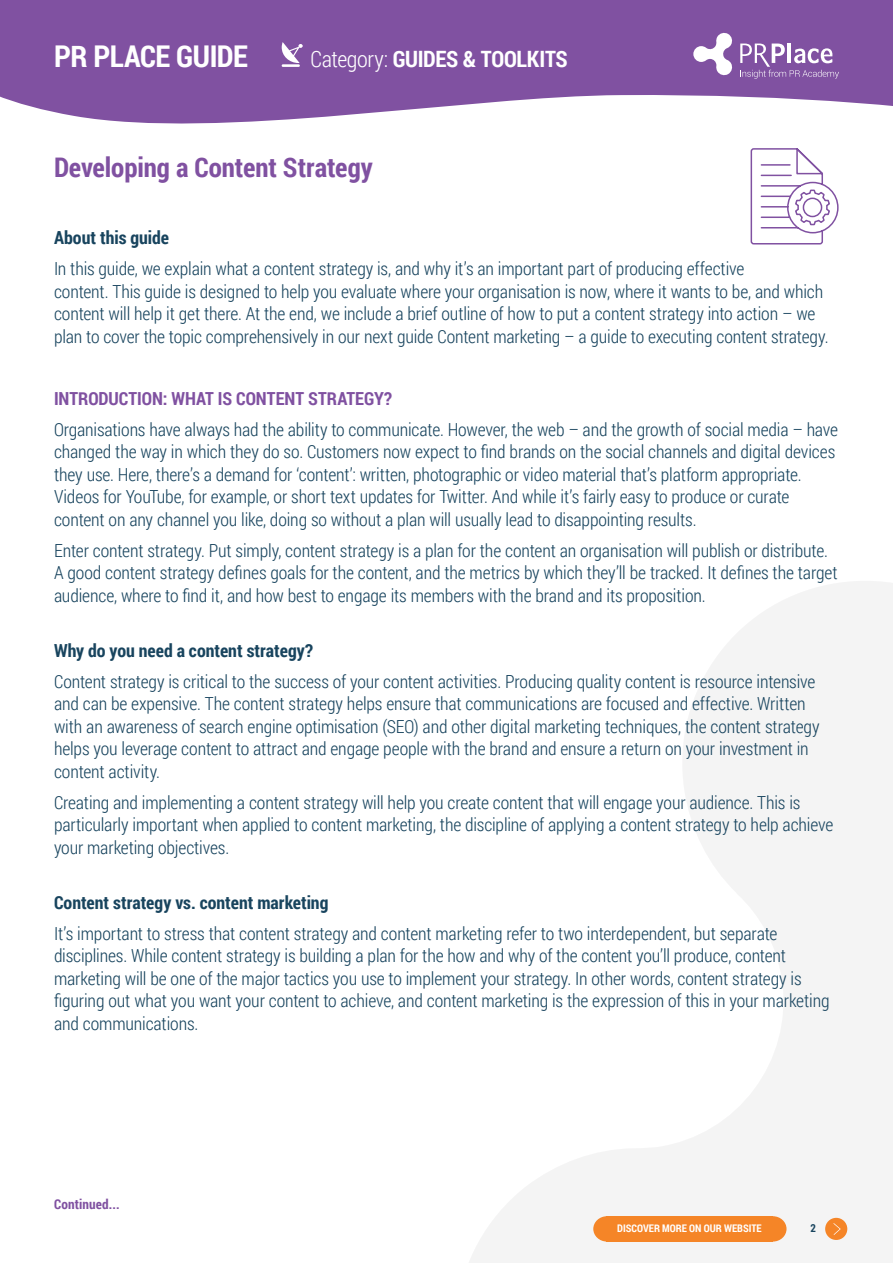
<style>
.page{position:relative;width:893px;height:1263px;background:#fff}
.page>*{position:absolute;margin:0;border:0;box-sizing:border-box;transform-origin:0 0}
.t1{font:700 30px "Roboto Condensed";letter-spacing:-.02em;color:#fff}
.t2{font:700 27px "Roboto Condensed";color:#8051a1}
.t3{font:700 22.5px "Roboto Condensed";letter-spacing:-.01em;color:#fff}
.t4{font:300 18px/22.5px "Roboto Condensed";letter-spacing:-.01em;color:#18445e}
.Sub_Title{font:700 18px "Roboto Condensed";color:#18445e}
.t5{font:700 18px "Roboto Condensed";color:#8051a1}
.t6{font:700 13.5px "Roboto Condensed";letter-spacing:.01em;color:#8051a1}
.t7{font:700 11.1px "Roboto Condensed";color:#18445e}
.t8{font:700 10.5px "Roboto Condensed";color:#fff}
.s1{font-weight:300}
</style>
<div class="page">
<svg style="left:0;top:94px;width:893px;height:30px"></svg>
<svg style="left:469px;top:581px;width:424px;height:682px"></svg>
<div style="left:606px;top:1216px;width:167px;height:25px;background:#f58527"></div>
<svg style="left:593px;top:1216px;width:13px;height:25px"></svg>
<svg style="left:773px;top:1216px;width:13px;height:25px"></svg>
<div style="left:825px;top:1218px;width:22px;height:22px;background:#f58527;border-radius:50%"></div>
<svg style="left:833px;top:1223px;width:8px;height:12px"></svg>
<div style="left:0;top:0;width:893px;height:94px;background:#8051a1"></div>
<svg style="left:282px;top:42px;width:21px;height:25px"></svg>
<hr style="left:788px;top:43px;width:3px;height:20px;background:#fff">
<svg style="left:693px;top:32px;width:39px;height:44px"></svg>
<svg style="left:740px;top:44px;width:99px;height:35px"></svg>
<svg style="left:750px;top:148px;width:89px;height:97px"></svg>
<p class="t1" style="left:54px;top:35px;width:195px">PR PLACE GUIDE</p>
<p class="t3" style="left:310px;top:43px;width:259px"><span class="s1">Category:</span> GUIDES &amp; TOOLKITS</p>
<p class="t2" style="left:54px;top:148px;width:320px">Developing a Content Strategy</p>
<p class="Sub_Title" style="left:54px;top:225px;width:117px">About this guide</p>
<p class="t4" style="left:54px;top:257px;width:776px">In this guide, we explain what a content strategy is, and why it’s an important part of producing effective<br>content. This guide is designed to help you evaluate where your organisation is now, where it wants to be, and which content will help it get there. At the end, we include a brief outline of how to put a content strategy into action – we plan to cover the topic comprehensively in our next guide Content marketing – a guide to executing content strategy.</p>
<p class="t5" style="left:54px;top:386px;width:339px">INTRODUCTION: WHAT IS CONTENT STRATEGY?</p>
<p class="t4" style="left:54px;top:417px;width:785px">Organisations have always had the ability to communicate. However, the web – and the growth of social media – have changed the way in which they do so. Customers now expect to find brands on the social channels and digital devices they use. Here, there’s a demand for ‘content’: written, photographic or video material that’s platform appropriate.<br>Videos for YouTube, for example, or short text updates for Twitter. And while it’s fairly easy to produce or curate content on any channel you like, doing so without a plan will usually lead to disappointing results.</p>
<p class="t4" style="left:54px;top:538px;width:785px">Enter content strategy. Put simply, content strategy is a plan for the content an organisation will publish or distribute.<br>A good content strategy defines goals for the content, and the metrics by which they’ll be tracked. It defines the target audience, where to find it, and how best to engage its members with the brand and its proposition.</p>
<p class="Sub_Title" style="left:54px;top:638px;width:261px">Why do you need a content strategy?</p>
<p class="t4" style="left:54px;top:670px;width:767px">Content strategy is critical to the success of your content activities. Producing quality content is resource intensive and can be expensive. The content strategy helps ensure that communications are focused and effective. Written with an awareness of search engine optimisation (SEO) and other digital marketing techniques, the content strategy helps you leverage content to attract and engage people with the brand and ensure a return on your investment in content activity.</p>
<p class="t4" style="left:54px;top:791px;width:781px">Creating and implementing a content strategy will help you create content that will engage your audience. This is particularly important when applied to content marketing, the discipline of applying a content strategy to help achieve your marketing objectives.</p>
<p class="Sub_Title" style="left:54px;top:890px;width:276px">Content strategy vs. content marketing</p>
<p class="t4" style="left:54px;top:922px;width:777px">It’s important to stress that content strategy and content marketing refer to two interdependent, but separate disciplines. While content strategy is building a plan for the how and why of the content you’ll produce, content marketing will be one of the major tactics you use to implement your strategy. In other words, content strategy is figuring out what you want your content to achieve, and content marketing is the expression of this in your marketing and communications.</p>
<p class="t6" style="left:54px;top:1195px;width:67px">Continued...</p>
<p class="t8" style="left:617px;top:1221px;width:146px">DISCOVER MORE ON OUR WEBSITE</p>
<p class="t7" style="left:810px;top:1220px;width:7px">2</p>
</div>
